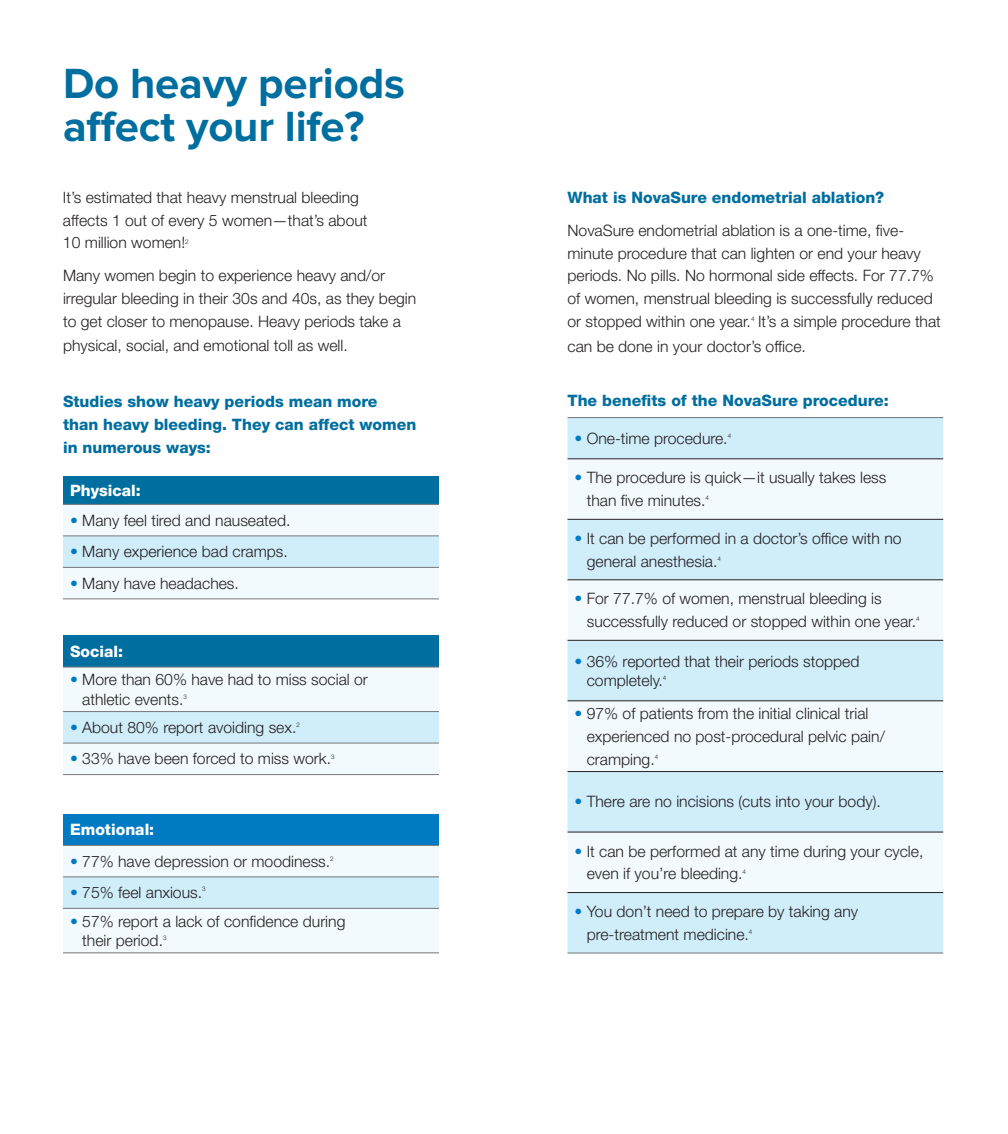
<style>
.page{position:relative;width:1008px;height:1134px;background:#fff}
.page>*{position:absolute;margin:0;border:0;box-sizing:border-box;transform-origin:0 0}
.t1{font:700 43.75px/43.4px "Proxima Nova";letter-spacing:-.005em;color:#006e9f}
.t2{font:300 15.75px/22.8px "Helvetica Neue LT Std";color:#231f20}
.t3{font:800 15.75px/22.8px "Helvetica Neue LT Std";color:#006e9f}
.t4{font:800 15.75px "Helvetica Neue LT Std";color:#fff}
.t5{font:300 6.3px "Helvetica Neue LT Std";color:#231f20}
.s1{color:#007bc3}
</style>
<div class="page">
<div style="left:63px;top:476px;width:376px;height:28px;background:#006e9f"></div>
<div style="left:63px;top:505px;width:376px;height:94px;background:#f2fafd"></div>
<div style="left:63px;top:536px;width:376px;height:31px;background:#d0edfa"></div>
<hr style="left:63px;top:504px;width:376px;height:1px;background:#76787b">
<hr style="left:63px;top:536px;width:376px;height:1px;background:#76787b">
<hr style="left:63px;top:567px;width:376px;height:1px;background:#76787b">
<hr style="left:63px;top:599px;width:376px;height:1px;background:#76787b">
<div style="left:63px;top:636px;width:376px;height:31px;background:#006e9f"></div>
<div style="left:63px;top:668px;width:376px;height:106px;background:#f2fafd"></div>
<div style="left:63px;top:712px;width:376px;height:31px;background:#d0edfa"></div>
<hr style="left:63px;top:667px;width:376px;height:1px;background:#76787b">
<hr style="left:63px;top:711px;width:376px;height:1px;background:#76787b">
<hr style="left:63px;top:743px;width:376px;height:1px;background:#76787b">
<hr style="left:63px;top:774px;width:376px;height:1px;background:#76787b">
<div style="left:63px;top:814px;width:376px;height:31px;background:#007bc3"></div>
<div style="left:63px;top:846px;width:376px;height:107px;background:#f2fafd"></div>
<div style="left:63px;top:877px;width:376px;height:31px;background:#d0edfa"></div>
<hr style="left:63px;top:845px;width:376px;height:1px;background:#76787b">
<hr style="left:63px;top:877px;width:376px;height:1px;background:#76787b">
<hr style="left:63px;top:908px;width:376px;height:1px;background:#76787b">
<hr style="left:63px;top:953px;width:376px;height:1px;background:#76787b">
<div style="left:568px;top:418px;width:375px;height:535px;background:#d0edfa"></div>
<svg style="left:568px;top:460px;width:375px;height:432px;fill:#f2fafd"></svg>
<hr style="left:568px;top:459px;width:375px;height:1px;background:#231f20">
<hr style="left:568px;top:519px;width:375px;height:1px;background:#231f20">
<hr style="left:568px;top:580px;width:375px;height:1px;background:#231f20">
<hr style="left:568px;top:640px;width:375px;height:1px;background:#231f20">
<hr style="left:568px;top:701px;width:375px;height:1px;background:#231f20">
<hr style="left:568px;top:771px;width:375px;height:1px;background:#231f20">
<hr style="left:568px;top:832px;width:375px;height:1px;background:#231f20">
<hr style="left:568px;top:892px;width:375px;height:1px;background:#231f20">
<hr style="left:568px;top:417px;width:375px;height:1px;background:#757679">
<hr style="left:568px;top:953px;width:375px;height:1px;background:#757679">
<h1 class="t1" style="left:63px;top:62px;width:343px">Do heavy periods affect your life?</h1>
<p class="t2" style="left:63px;top:185px;width:306px">It’s estimated that heavy menstrual bleeding affects 1 out of every 5 women—that’s about<br>10 million women!</p>
<p class="t5" style="left:185px;top:238px;width:5px">2</p>
<p class="t2" style="left:63px;top:264px;width:355px">Many women begin to experience heavy and/or irregular bleeding in their 30s and 40s, as they begin to get closer to menopause. Heavy periods take a</p>
<p class="t2" style="left:63px;top:334px;width:286px">physical, social, and emotional toll as well.</p>
<p class="t3" style="left:63px;top:390px;width:355px">Studies show heavy periods mean more than heavy bleeding. They can affect women in numerous ways:</p>
<p class="t4" style="left:70px;top:481px;width:72px">Physical:</p>
<p class="t2" style="left:70px;top:508px;width:222px"><span class="s1">•</span> Many feel tired and nauseated.</p>
<p class="t2" style="left:70px;top:540px;width:219px"><span class="s1">•</span> Many experience bad cramps.</p>
<p class="t2" style="left:70px;top:571px;width:170px"><span class="s1">•</span> Many have headaches.</p>
<p class="t4" style="left:70px;top:642px;width:55px">Social:</p>
<p class="t2" style="left:82px;top:670px;width:287px;line-height:19.2px;text-indent:-12px"><span class="s1">•</span> More than 60% have had to miss social or athletic events.</p>
<p class="t5" style="left:183px;top:693px;width:5px">3</p>
<p class="t2" style="left:70px;top:716px;width:228px"><span class="s1">•</span> About 80% report avoiding sex.</p>
<p class="t5" style="left:296px;top:721px;width:5px">2</p>
<p class="t2" style="left:70px;top:747px;width:263px"><span class="s1">•</span> 33% have been forced to miss work.</p>
<p class="t5" style="left:331px;top:753px;width:5px">3</p>
<p class="t4" style="left:70px;top:820px;width:86px">Emotional:</p>
<p class="t2" style="left:70px;top:849px;width:262px"><span class="s1">•</span> 77% have depression or moodiness.</p>
<p class="t5" style="left:330px;top:855px;width:5px">2</p>
<p class="t2" style="left:70px;top:881px;width:134px"><span class="s1">•</span> 75% feel anxious.</p>
<p class="t5" style="left:202px;top:885px;width:5px">3</p>
<p class="t2" style="left:82px;top:911px;width:265px;line-height:19.2px;text-indent:-12px"><span class="s1">•</span> 57% report a lack of confidence during their period.</p>
<p class="t5" style="left:163px;top:934px;width:5px">3</p>
<p class="t3" style="left:568px;top:186px;width:318px">What is NovaSure endometrial ablation?</p>
<p class="t2" style="left:568px;top:219px;width:375px">NovaSure endometrial ablation is a one-time, five&shy;minute procedure that can lighten or end your heavy periods. No pills. No hormonal side effects. For 77.7% of women, menstrual bleeding is successfully reduced or stopped within one year. It’s a simple procedure that</p>
<p class="t5" style="left:751px;top:315px;width:5px">4</p>
<p class="t2" style="left:568px;top:334px;width:240px">can be done in your doctor’s office.</p>
<p class="t3" style="left:568px;top:389px;width:323px">The benefits of the NovaSure procedure:</p>
<p class="t2" style="left:575px;top:427px;width:155px"><span class="s1">•</span> One-time procedure.</p>
<p class="t5" style="left:728px;top:432px;width:5px">4</p>
<p class="t2" style="left:587px;top:466px;width:301px;text-indent:-12px"><span class="s1">•</span> The procedure is quick—it usually takes less than five minutes.</p>
<p class="t5" style="left:705px;top:494px;width:5px">4</p>
<p class="t2" style="left:587px;top:527px;width:316px;text-indent:-12px"><span class="s1">•</span> It can be performed in a doctor’s office with no general anesthesia.</p>
<p class="t5" style="left:717px;top:555px;width:5px">4</p>
<p class="t2" style="left:587px;top:587px;width:331px;text-indent:-12px"><span class="s1">•</span> For 77.7% of women, menstrual bleeding is successfully reduced or stopped within one year.</p>
<p class="t5" style="left:916px;top:615px;width:5px">4</p>
<p class="t2" style="left:587px;top:651px;width:274px;line-height:19.2px;text-indent:-12px"><span class="s1">•</span> 36% reported that their periods stopped completely.</p>
<p class="t5" style="left:663px;top:674px;width:5px">4</p>
<p class="t2" style="left:587px;top:702px;width:300px;text-indent:-12px"><span class="s1">•</span> 97% of patients from the initial clinical trial experienced no post-procedural pelvic pain/ cramping.</p>
<p class="t5" style="left:655px;top:753px;width:5px">4</p>
<p class="t2" style="left:575px;top:790px;width:308px"><span class="s1">•</span> There are no incisions (cuts into your body).</p>
<p class="t2" style="left:587px;top:839px;width:338px;text-indent:-12px"><span class="s1">•</span> It can be performed at any time during your cycle, even if you’re bleeding.</p>
<p class="t5" style="left:743px;top:868px;width:5px">4</p>
<p class="t2" style="left:587px;top:900px;width:273px;text-indent:-12px"><span class="s1">•</span> You don’t need to prepare by taking any pre-treatment medicine.</p>
<p class="t5" style="left:749px;top:928px;width:5px">4</p>
</div>
